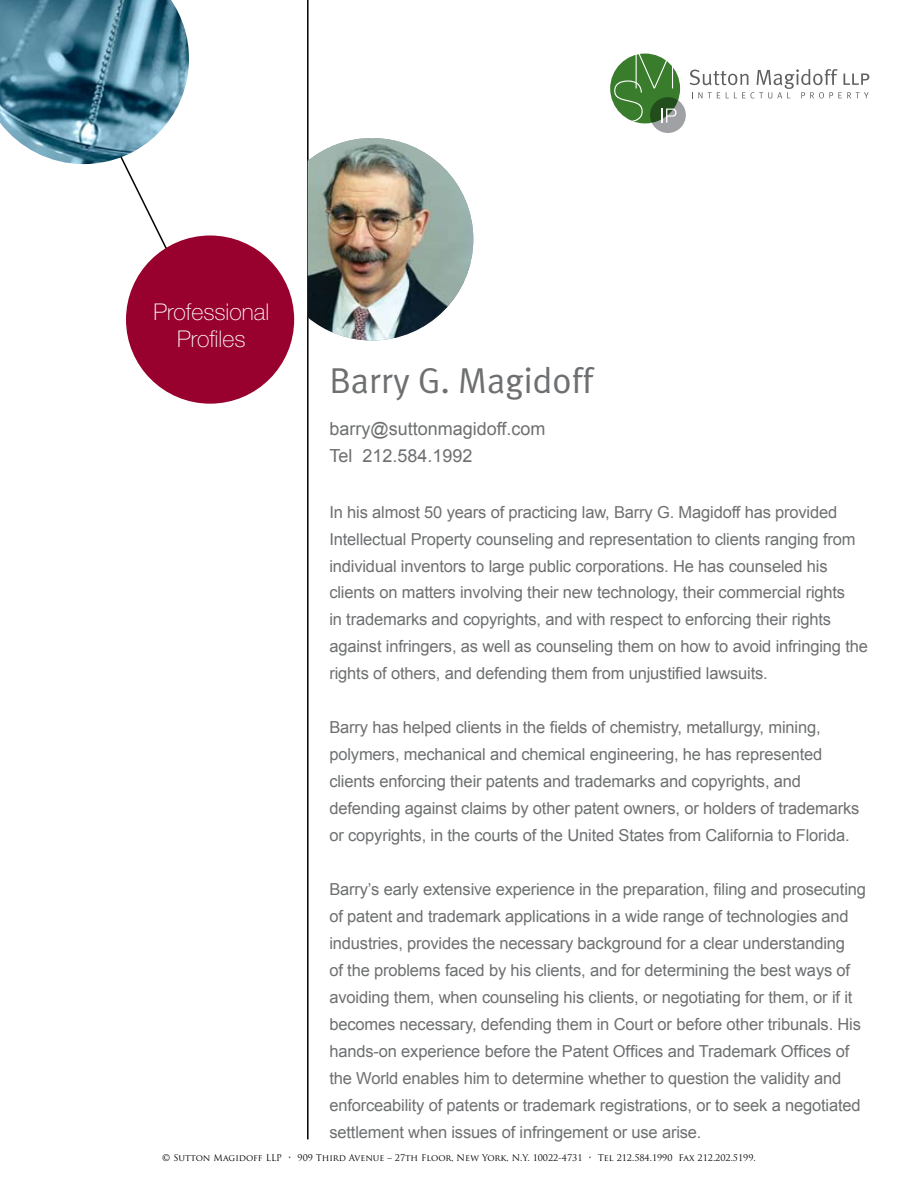
<style>
.page{position:relative;width:918px;height:1188px;background:#fff}
.page>*{position:absolute;margin:0;border:0;box-sizing:border-box;transform-origin:0 0}
.t1{font:36px "Meta Plus Normal";color:#6d6f71}
.t2{font:100 23.1px/27.8px "Helvetica Neue";color:#fff;text-align:center}
.t3{font:18px/27px "Arial";color:#6d6f71}
.t4{font:16.5px/27px "Arial";letter-spacing:-.01em;color:#6d6f71}
.t5{font:9px "Trajan Pro";color:#000}
</style>
<div class="page">
<svg style="left:690px;top:69px;width:179px;height:29px"></svg>
<div style="left:610px;top:54px;width:70px;height:69px;background:#387c2c;border-radius:50%"></div>
<div style="left:650px;top:97px;width:36px;height:36px;background:#9fa1a4;border-radius:50%"></div>
<svg style="left:613px;top:53px;width:64px;height:70px"></svg>
<hr style="left:307px;top:0;width:2px;height:1139px;background:#000">
<img style="left:308px;top:138px;width:165px;height:202px">
<svg style="left:82px;top:164px;width:129px;height:173px"></svg>
<img style="left:0;top:0;width:189px;height:164px">
<div style="left:126px;top:236px;width:168px;height:168px;background:#98002e;border-radius:50%"></div>
<h2 class="t2" style="left:153px;top:298px;width:117px">Professional<br>Profiles</h2>
<h1 class="t1" style="left:329px;top:360px;width:265px">Barry G. Magidoff</h1>
<p class="t3" style="left:329px;top:415px;width:218px">barry@suttonmagidoff.com<br>Tel 212.584.1992</p>
<p class="t4" style="left:329px;top:498px;width:540px">In his almost 50 years of practicing law, Barry G. Magidoff has provided Intellectual Property counseling and representation to clients ranging from individual inventors to large public corporations. He has counseled his clients on matters involving their new technology, their commercial rights<br>in trademarks and copyrights, and with respect to enforcing their rights against infringers, as well as counseling them on how to avoid infringing the rights of others, and defending them from unjustified lawsuits.</p>
<p class="t4" style="left:329px;top:714px;width:532px">Barry has helped clients in the fields of chemistry, metallurgy, mining, polymers, mechanical and chemical engineering, he has represented clients enforcing their patents and trademarks and copyrights, and defending against claims by other patent owners, or holders of trademarks or copyrights, in the courts of the United States from California to Florida.</p>
<p class="t4" style="left:329px;top:876px;width:538px">Barry’s early extensive experience in the preparation, filing and prosecuting of patent and trademark applications in a wide range of technologies and industries, provides the necessary background for a clear understanding<br>of the problems faced by his clients, and for determining the best ways of avoiding them, when counseling his clients, or negotiating for them, or if it becomes necessary, defending them in Court or before other tribunals. His hands-on experience before the Patent Offices and Trademark Offices of the World enables him to determine whether to question the validity and enforceability of patents or trademark registrations, or to seek a negotiated settlement when issues of infringement or use arise.</p>
<p class="t5" style="left:162px;top:1152px;width:595px">© Sutton Magidoff LLP • 909 Third Avenue – 27th Floor, New York, N.Y. 10022-4731 • Tel 212.584.1990 Fax 212.202.5199.</p>
</div>
